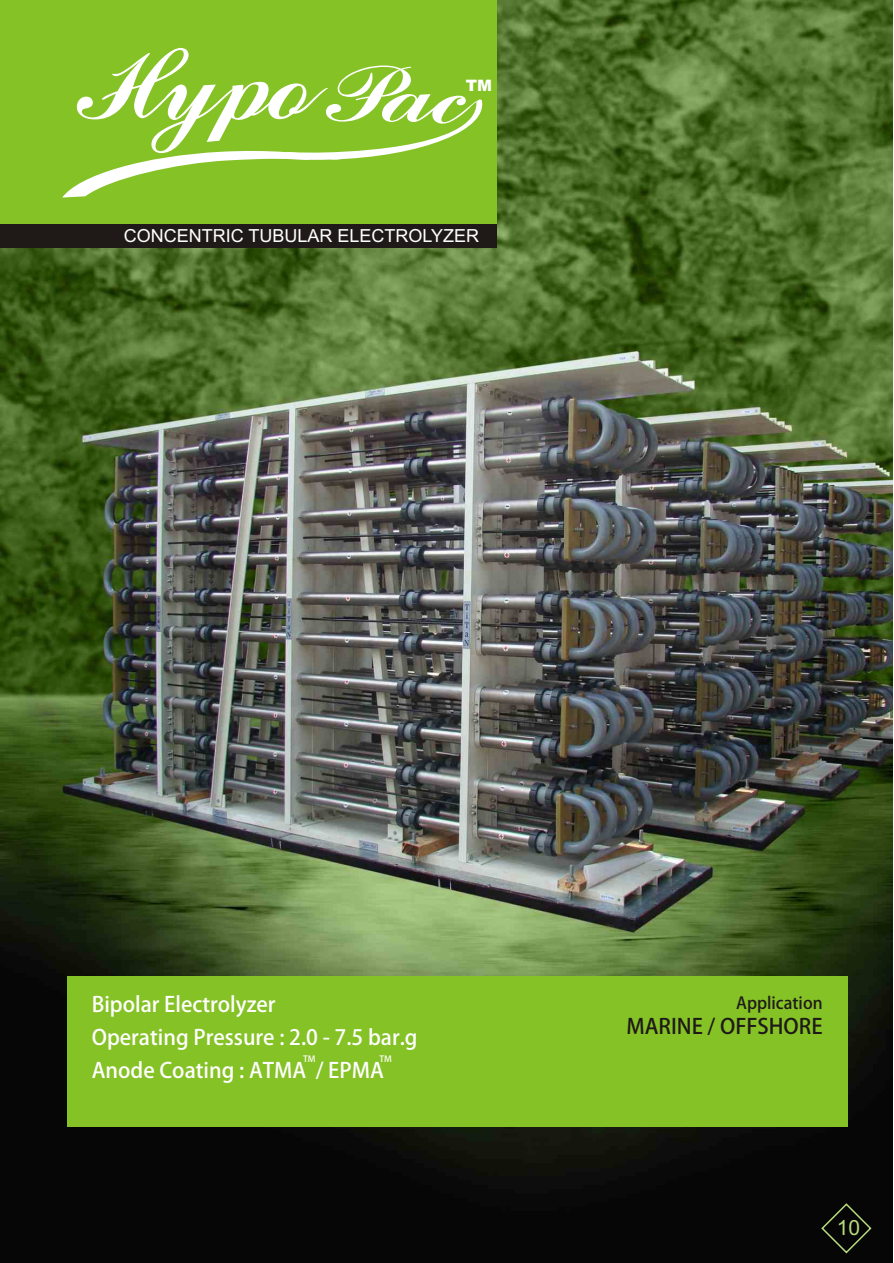
<style>
.page{position:relative;width:894px;height:1263px;background:#fff}
.page>*{position:absolute;margin:0;border:0;box-sizing:border-box;transform-origin:0 0}
.t1{font:112.8px "Commercial Script BT";color:#fff}
.t2{font:88.65px "Commercial Script BT";color:#fff;scale:1.23 1}
.t3{font:21px/32.8px "Adobe Heiti Std";color:#fff}
.t4{font:21px "Adobe Heiti Std";color:#1f1a17}
.t5{font:21px "Arial";color:#b8db7d}
.t6{font:18px "Arial";color:#fff}
.t7{font:16.5px "Adobe Heiti Std";color:#1f1a17}
.t8{font:900 15.75px "Arial";color:#fff}
.t9{font:8.55px "Adobe Heiti Std";color:#fff}
.s1{font-size:88.65px}
</style>
<div class="page">
<img style="left:0;top:0;width:893px;height:1263px">
<div style="left:0;top:0;width:496px;height:224px;background:#85c226"></div>
<div style="left:0;top:224px;width:496px;height:23px;background:#1f1a17"></div>
<svg style="left:820px;top:1202px;width:53px;height:53px;background:#12150e"></svg>
<div style="left:67px;top:976px;width:781px;height:151px;background:#85c226"></div>
<svg style="left:62px;top:48px;width:420px;height:150px"></svg>
<h2 class="t2" style="left:316px;top:54px;width:62px">P</h2>
<h1 class="t1" style="left:158px;top:33px;width:275px">y o <span class="s1">a</span></h1>
<p class="t8" style="left:466px;top:79px;width:28px">TM</p>
<p class="t6" style="left:124px;top:229px;width:357px">CONCENTRIC TUBULAR ELECTROLYZER</p>
<p class="t3" style="left:92px;top:988px;width:327px">Bipolar Electrolyzer<br>Operating Pressure : 2.0 - 7.5 bar.g<br>Anode Coating : ATMA / EPMA</p>
<p class="t9" style="left:303px;top:1054px;width:14px">TM</p>
<p class="t9" style="left:379px;top:1054px;width:14px">TM</p>
<p class="t7" style="left:736px;top:994px;width:88px">Application</p>
<p class="t4" style="left:626px;top:1015px;width:198px">MARINE / OFFSHORE</p>
<p class="t5" style="left:837px;top:1220px;width:25px">10</p>
</div>
